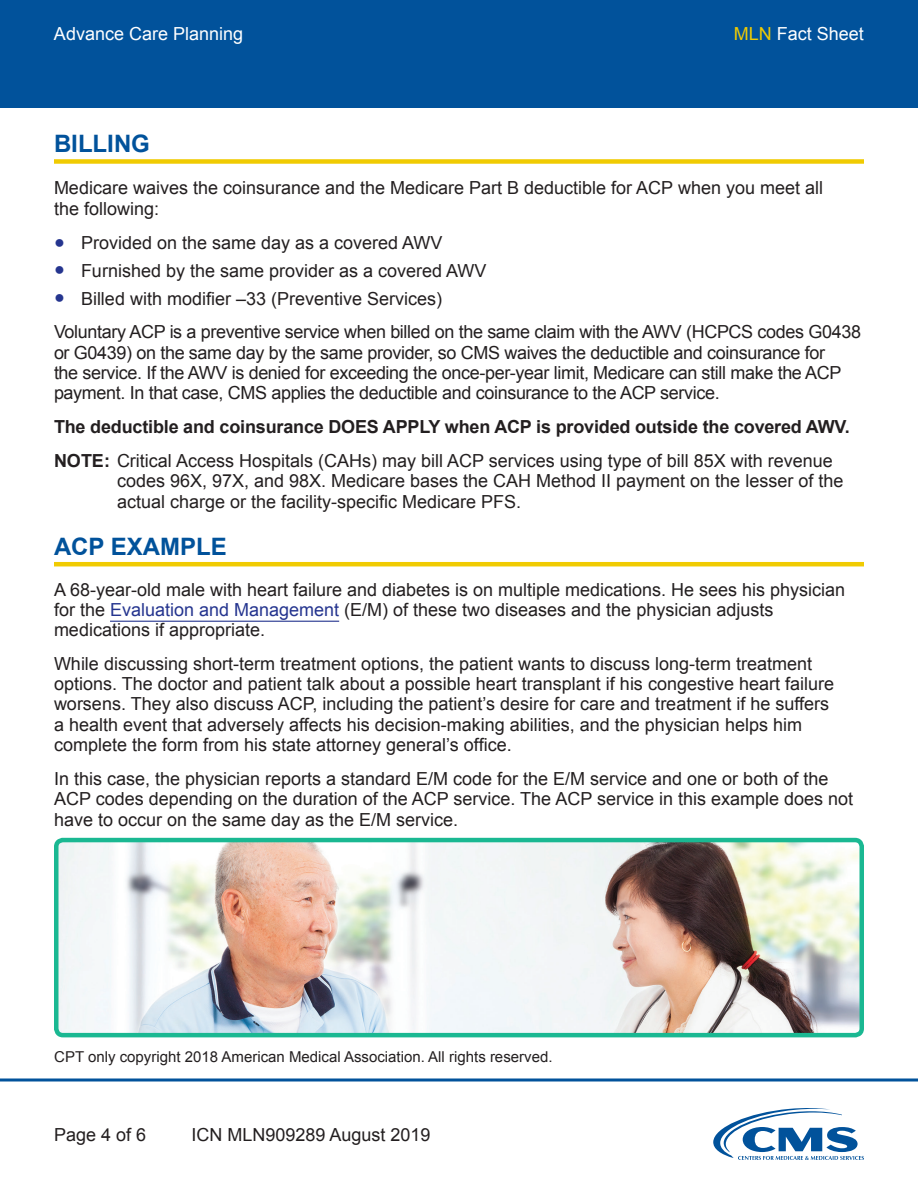
<style>
.page{position:relative;width:918px;height:1188px;background:#fff}
.page>*{position:absolute;margin:0;border:0;box-sizing:border-box;transform-origin:0 0}
.t1{font:700 24px "Arial";color:#01529b}
.t2{font:18px/20.2px "Arial";color:#231f20}
.t3{font:18px/20.2px "Arial";letter-spacing:-.02em;color:#231f20}
.t4{font:700 18px "Arial";letter-spacing:-.01em;color:#231f20}
.t5{font:18px "Arial";color:#fff}
.Disclaimer{font:15px "Arial";color:#231f20}
.s1{color:#f0cb02}
.s2{color:#25358f}
.s3{font-weight:700}
</style>
<div class="page">
<div style="left:0;top:0;width:918px;height:108px;background:#01529b"></div>
<svg style="left:0;top:1078px;width:918px;height:4px;background:#407db3"></svg>
<svg style="left:713px;top:1108px;width:151px;height:52px"></svg>
<div style="left:54px;top:159px;width:810px;height:5px;background:#f0cb02"></div>
<hr style="left:54px;top:562px;width:810px;height:4px;background:#f0cb02">
<hr style="left:110px;top:621px;width:229px;height:1px;background:#25358f">
<img style="left:59px;top:843px;width:800px;height:189px">
<div style="left:54px;top:838px;width:810px;height:199px;border:4px solid #1ab892;border-radius:7px"></div>
<p class="t5" style="left:54px;top:22px;width:191px">Advance Care Planning</p>
<p class="t5" style="left:734px;top:22px;width:132px"><span class="s1">MLN</span> Fact Sheet</p>
<h2 class="t1" style="left:54px;top:128px;width:97px">BILLING</h2>
<p class="t2" style="left:54px;top:177px;width:771px;line-height:21px">Medicare waives the coinsurance and the Medicare Part B deductible for ACP when you meet all the following:</p>
<p class="t2" style="left:54px;top:233px;width:390px"><span class="s2">●</span> Provided on the same day as a covered AWV</p>
<p class="t2" style="left:54px;top:261px;width:434px"><span class="s2">●</span> Furnished by the same provider as a covered AWV</p>
<p class="t2" style="left:54px;top:288px;width:390px"><span class="s2">●</span> Billed with modifier –33 (Preventive Services)</p>
<p class="t3" style="left:54px;top:322px;width:809px">Voluntary ACP is a preventive service when billed on the same claim with the AWV (HCPCS codes G0438 or G0439) on the same day by the same provider, so CMS waives the deductible and coinsurance for<br>the service. If the AWV is denied for exceeding the once-per-year limit, Medicare can still make the ACP payment. In that case, CMS applies the deductible and coinsurance to the ACP service.</p>
<p class="t4" style="left:54px;top:415px;width:797px">The deductible and coinsurance DOES APPLY when ACP is provided outside the covered AWV.</p>
<p class="t2" style="left:117px;top:450px;width:728px;line-height:20.7px;text-indent:-63px"><span class="s3">NOTE:</span> Critical Access Hospitals (CAHs) may bill ACP services using type of bill 85X with revenue codes 96X, 97X, and 98X. Medicare bases the CAH Method II payment on the lesser of the actual charge or the facility-specific Medicare PFS.</p>
<h2 class="t1" style="left:54px;top:531px;width:174px">ACP EXAMPLE</h2>
<p class="t2" style="left:54px;top:579px;width:793px">A 68-year-old male with heart failure and diabetes is on multiple medications. He sees his physician for the <span class="s2">Evaluation and Management</span> (E/M) of these two diseases and the physician adjusts medications if appropriate.</p>
<p class="t2" style="left:54px;top:654px;width:782px">While discussing short-term treatment options, the patient wants to discuss long-term treatment options. The doctor and patient talk about a possible heart transplant if his congestive heart failure worsens. They also discuss ACP, including the patient’s desire for care and treatment if he suffers a health event that adversely affects his decision-making abilities, and the physician helps him complete the form from his state attorney general’s office.</p>
<p class="t2" style="left:54px;top:768px;width:801px;line-height:20.7px">In this case, the physician reports a standard E/M code for the E/M service and one or both of the<br>ACP codes depending on the duration of the ACP service. The ACP service in this example does not have to occur on the same day as the E/M service.</p>
<p class="Disclaimer" style="left:54px;top:1047px;width:500px">CPT only copyright 2018 American Medical Association. All rights reserved.</p>
<p class="t2" style="left:54px;top:1124px;width:94px">Page 4 of 6</p>
<p class="t2" style="left:192px;top:1124px;width:241px">ICN MLN909289 August 2019</p>
</div>
